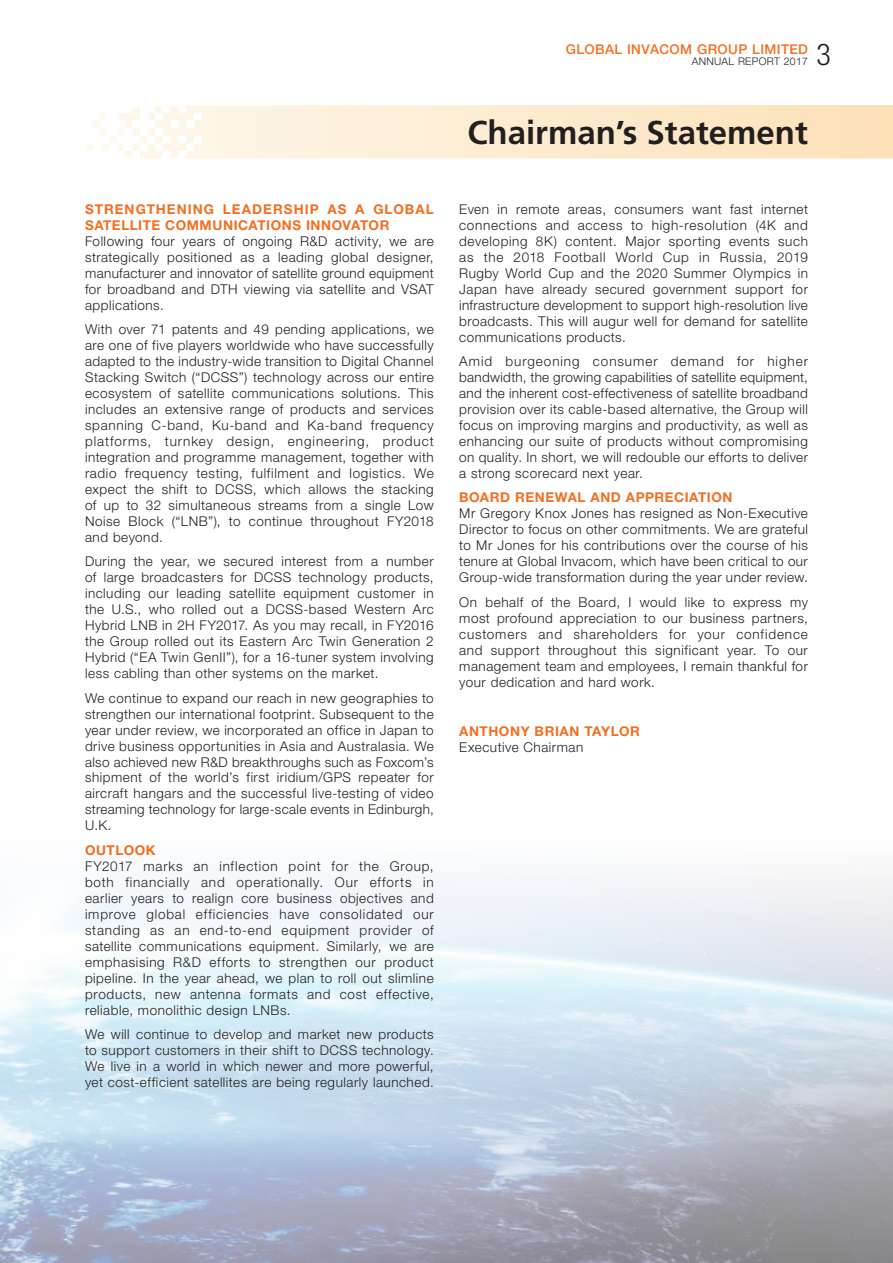
<style>
.page{position:relative;width:893px;height:1263px;background:#fff}
.page>*{position:absolute;margin:0;border:0;box-sizing:border-box;transform-origin:0 0}
.t1{font:700 33px "Frutiger LT Std";color:#231f20}
.t2{font:300 condensed 30px "Helvetica Neue LT Std";color:#231f20}
._00_E_Body_Text{font:300 13.5px/15.9px "Helvetica Neue LT Std";letter-spacing:.035em;color:#231f20;text-align:justify}
._00_E_Body_Text-2{font:700 13.5px/15.9px "Helvetica Neue LT Std";letter-spacing:.045em;color:#f36e21}
.t3{font:500 13.5px "Helvetica Neue LT Std";letter-spacing:.03em;color:#f36e21}
.t4{font:300 10.5px "Helvetica Neue LT Std";letter-spacing:.03em;color:#231f20}
</style>
<div class="page">
<img style="left:0;top:874px;width:893px;height:389px">
<p class="_00_E_Body_Text-2" style="left:85px;top:201px;width:350px">STRENGTHENING LEADERSHIP AS A GLOBAL<br>SATELLITE COMMUNICATIONS INNOVATOR</p>
<p class="_00_E_Body_Text" style="left:85px;top:233px;width:350px">Following four years of ongoing R&amp;D activity, we are strategically positioned as a leading global designer, manufacturer and innovator of satellite ground equipment for broadband and DTH viewing via satellite and VSAT applications.</p>
<p class="_00_E_Body_Text" style="left:85px;top:321px;width:350px">With over 71 patents and 49 pending applications, we are one of five players worldwide who have successfully adapted to the industry-wide transition to Digital Channel Stacking Switch (“DCSS”) technology across our entire ecosystem of satellite communications solutions. This includes an extensive range of products and services spanning C-band, Ku-band and Ka-band frequency platforms, turnkey design, engineering, product integration and programme management, together with radio frequency testing, fulfilment and logistics. We expect the shift to DCSS, which allows the stacking of up to 32 simultaneous streams from a single Low Noise Block (“LNB”), to continue throughout FY2018 and beyond.</p>
<p class="_00_E_Body_Text" style="left:85px;top:553px;width:350px">During the year, we secured interest from a number of large broadcasters for DCSS technology products, including our leading satellite equipment customer in the U.S., who rolled out a DCSS-based Western Arc Hybrid LNB in 2H FY2017. As you may recall, in FY2016 the Group rolled out its Eastern Arc Twin Generation 2<br>Hybrid (“EA Twin GenII”), for a 16-tuner system involving less cabling than other systems on the market.</p>
<p class="_00_E_Body_Text" style="left:85px;top:689px;width:350px">We continue to expand our reach in new geographies to strengthen our international footprint. Subsequent to the year under review, we incorporated an office in Japan to drive business opportunities in Asia and Australasia. We also achieved new R&amp;D breakthroughs such as Foxcom’s shipment of the world’s first iridium/GPS repeater for aircraft hangars and the successful live-testing of video streaming technology for large-scale events in Edinburgh, U.K.</p>
<p class="_00_E_Body_Text-2" style="left:85px;top:842px;width:72px">OUTLOOK</p>
<p class="_00_E_Body_Text" style="left:85px;top:858px;width:350px">FY2017 marks an inflection point for the Group, both financially and operationally. Our efforts in earlier years to realign core business objectives and improve global efficiencies have consolidated our standing as an end-to-end equipment provider of satellite communications equipment. Similarly, we are emphasising R&amp;D efforts to strengthen our product pipeline. In the year ahead, we plan to roll out slimline products, new antenna formats and cost effective, reliable, monolithic design LNBs.</p>
<p class="_00_E_Body_Text" style="left:85px;top:1026px;width:350px">We will continue to develop and market new products to support customers in their shift to DCSS technology.<br>We live in a world in which newer and more powerful, yet cost-efficient satellites are being regularly launched.</p>
<p class="t3" style="left:566px;top:41px;width:244px">GLOBAL INVACOM GROUP LIMITED</p>
<p class="t4" style="left:692px;top:55px;width:118px">ANNUAL REPORT 2017</p>
<p class="t2" style="left:816px;top:38px;width:16px">3</p>
<h1 class="t1" style="left:467px;top:114px;width:342px">Chairman’s Statement</h1>
<p class="_00_E_Body_Text" style="left:459px;top:201px;width:350px">Even in remote areas, consumers want fast internet connections and access to high-resolution (4K and developing 8K) content. Major sporting events such as the 2018 Football World Cup in Russia, 2019<br>Rugby World Cup and the 2020 Summer Olympics in Japan have already secured government support for infrastructure development to support high-resolution live broadcasts. This will augur well for demand for satellite communications products.</p>
<p class="_00_E_Body_Text" style="left:459px;top:353px;width:350px">Amid burgeoning consumer demand for higher bandwidth, the growing capabilities of satellite equipment, and the inherent cost-effectiveness of satellite broadband provision over its cable-based alternative, the Group will focus on improving margins and productivity, as well as enhancing our suite of products without compromising on quality. In short, we will redouble our efforts to deliver a strong scorecard next year.</p>
<p class="_00_E_Body_Text-2" style="left:459px;top:489px;width:275px">BOARD RENEWAL AND APPRECIATION</p>
<p class="_00_E_Body_Text" style="left:459px;top:505px;width:350px">Mr Gregory Knox Jones has resigned as Non-Executive Director to focus on other commitments. We are grateful to Mr Jones for his contributions over the course of his tenure at Global Invacom, which have been critical to our Group-wide transformation during the year under review.</p>
<p class="_00_E_Body_Text" style="left:459px;top:594px;width:350px">On behalf of the Board, I would like to express my most profound appreciation to our business partners, customers and shareholders for your confidence and support throughout this significant year. To our management team and employees, I remain thankful for your dedication and hard work.</p>
<p class="_00_E_Body_Text-2" style="left:459px;top:722px;width:182px">ANTHONY BRIAN TAYLOR</p>
<p class="_00_E_Body_Text" style="left:459px;top:738px;width:126px">Executive Chairman</p>
</div>
